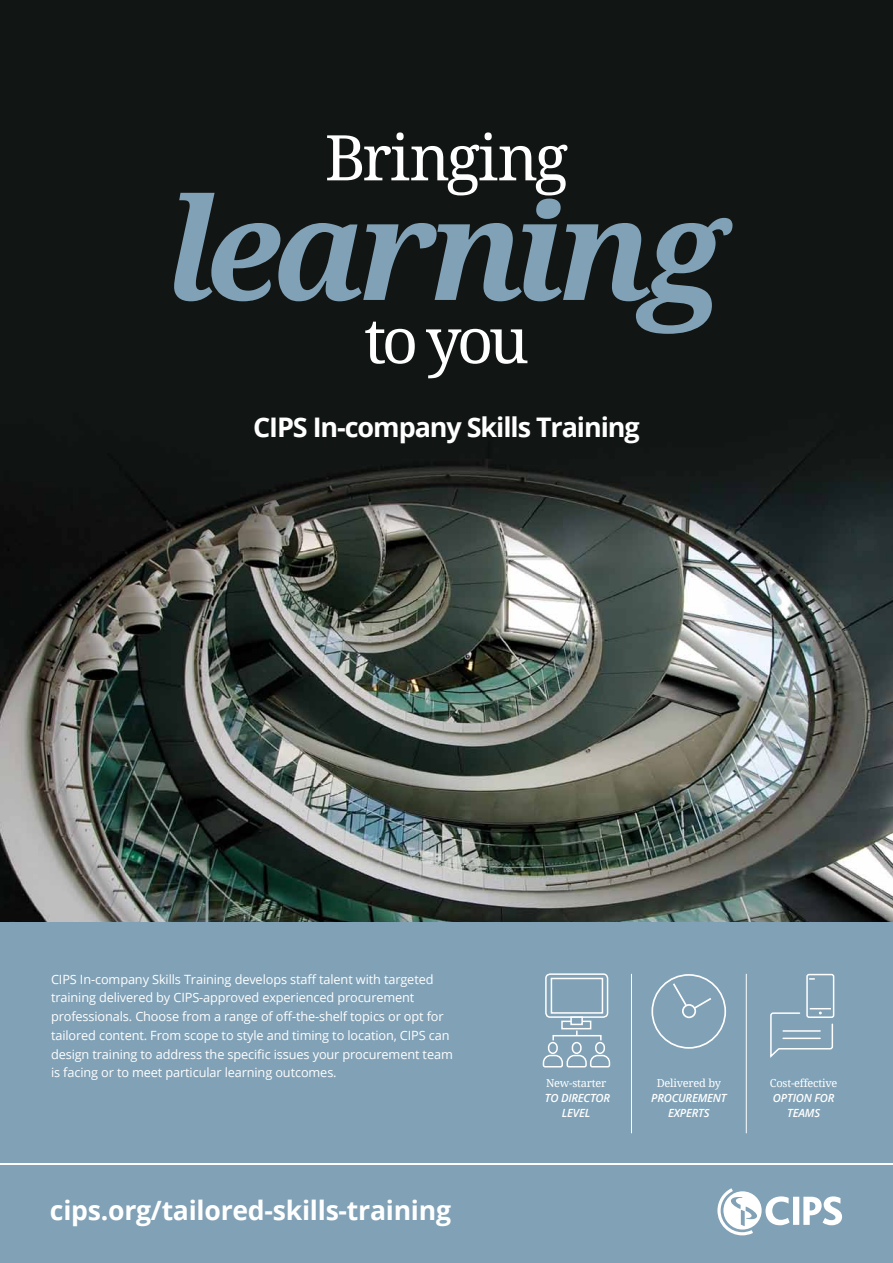
<style>
.page{position:relative;width:893px;height:1263px;background:#fff}
.page>*{position:absolute;margin:0;border:0;box-sizing:border-box;transform-origin:0 0}
.t1{font:63px "Droid Serif";letter-spacing:-.035em;color:#fff}
.t2{font:63px "Droid Serif";letter-spacing:-.06em;color:#fff}
.t3{font:700 27px "Open Sans";letter-spacing:-.04em;color:#fff}
.t4{font:700 26.7px "Open Sans";letter-spacing:-.01em;color:#fff}
.t5{font:12.75px/18.8px "Open Sans";letter-spacing:-.01em;color:#fff}
.t6{font:italic 600 11.25px/15px "Open Sans";letter-spacing:-.02em;color:#fff;text-align:center}
.t7{font:10.95px "Droid Serif";letter-spacing:-.02em;color:#fff}
</style>
<div class="page">
<img style="left:0;top:0;width:893px;height:923px">
<div style="left:0;top:923px;width:893px;height:340px;background:#80a1b6"></div>
<hr style="left:0;top:1164px;width:893px;height:1px;background:#fff">
<div style="left:793px;top:1197px;width:6px;height:28px;background:#fff"></div>
<svg style="left:803px;top:1196px;width:39px;height:29px"></svg>
<svg style="left:717px;top:1188px;width:73px;height:47px"></svg>
<svg style="left:770px;top:973px;width:65px;height:85px"></svg>
<hr style="left:631px;top:974px;width:1px;height:159px;background:#fff">
<hr style="left:746px;top:974px;width:1px;height:159px;background:#fff">
<div style="left:651px;top:974px;width:75px;height:75px;border:2px solid #fff;border-radius:50%"></div>
<svg style="left:673px;top:981px;width:40px;height:31px"></svg>
<div style="left:683px;top:1005px;width:12px;height:12px;background:#80a1b6;border-radius:50%"></div>
<div style="left:682px;top:1004px;width:14px;height:14px;border:2px solid #fff;border-radius:50%"></div>
<div style="left:545px;top:973px;width:63px;height:45px;border:2px solid #fff;border-radius:4px"></div>
<div style="left:561px;top:1020px;width:30px;height:9px;border:2px solid #fff"></div>
<div style="left:570px;top:1016px;width:13px;height:9px;background:#80a1b6;border:2px solid #fff"></div>
<div style="left:551px;top:978px;width:52px;height:36px;border:2px solid #fff"></div>
<svg style="left:542px;top:1041px;width:69px;height:27px"></svg>
<div style="left:552px;top:1035px;width:50px;height:6px;border:2px solid #fff"></div>
<svg style="left:174px;top:193px;width:558px;height:141px;background:#344248"></svg>
<h1 class="t1" style="left:325px;top:122px;width:245px">Bringing</h1>
<h1 class="t2" style="left:364px;top:305px;width:166px">to you</h1>
<h2 class="t3" style="left:253px;top:408px;width:388px">CIPS In-company Skills Training</h2>
<p class="t5" style="left:51px;top:969px;width:403px">CIPS In-company Skills Training develops staff talent with targeted training delivered by CIPS-approved experienced procurement professionals. Choose from a range of off-the-shelf topics or opt for tailored content. From scope to style and timing to location, CIPS can design training to address the specific issues your procurement team is facing or to meet particular learning outcomes.</p>
<h3 class="t4" style="left:50px;top:1191px;width:403px">cips.org/tailored-skills-training</h3>
<p class="t7" style="left:546px;top:1076px;width:62px">New-starter</p>
<p class="t6" style="left:545px;top:1090px;width:67px">TO DIRECTOR<br>LEVEL</p>
<p class="t7" style="left:657px;top:1076px;width:66px">Delivered by</p>
<p class="t6" style="left:651px;top:1090px;width:77px">PROCUREMENT<br>EXPERTS</p>
<p class="t7" style="left:770px;top:1076px;width:69px">Cost-effective</p>
<p class="t6" style="left:773px;top:1090px;width:63px">OPTION FOR<br>TEAMS</p>
</div>
